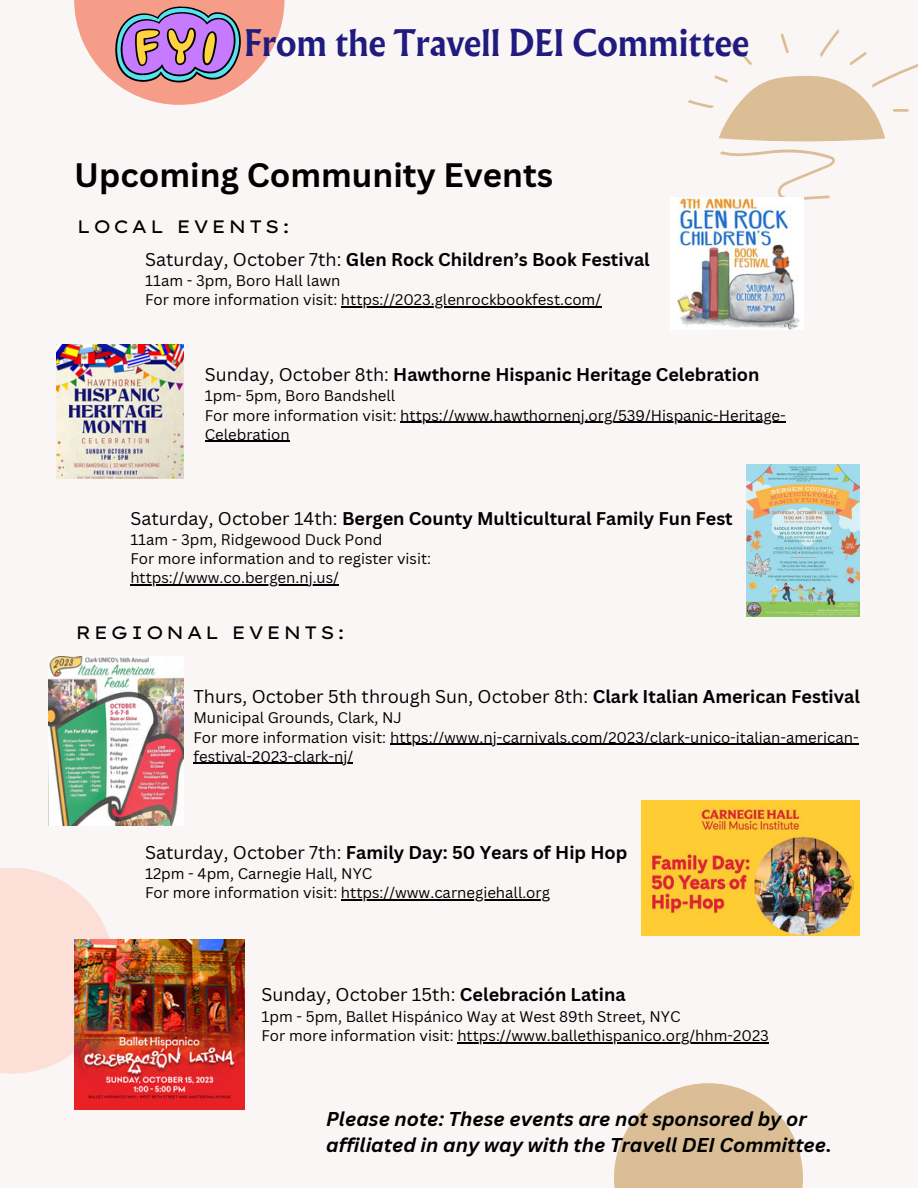
<style>
.page{position:relative;width:918px;height:1188px;background:#faf6f5}
.page>*{position:absolute;margin:0;border:0;box-sizing:border-box;transform-origin:0 0}
.t1{font:700 33px "Albertus Nova";color:#201b7e}
.t2{font:700 33px "Canva Sans";color:#000}
.t3{font:italic 700 19.5px/25.8px "Canva Sans";color:#000}
.t4{font:700 18px "Canva Sans";color:#000}
.t5{font:18px "Canva Sans";color:#000}
.t6{font:18px "Lexend Mega";letter-spacing:.135em;color:#000}
.t7{font:15px/19.2px "Canva Sans";color:#000}
.s1{font-weight:400}
.s2{font-weight:700}
</style>
<div class="page">
<div style="left:0;top:868px;width:115px;height:206px;background:#fce0d8"></div>
<svg style="left:74px;top:0;width:211px;height:105px;fill:#f59d89"></svg>
<svg style="left:614px;top:1083px;width:189px;height:105px;fill:#dbbe95"></svg>
<svg style="left:687px;top:29px;width:231px;height:112px"></svg>
<svg style="left:720px;top:149px;width:115px;height:51px"></svg>
<img style="left:677px;top:197px;width:126px;height:133px">
<img style="left:57px;top:344px;width:127px;height:134px">
<img style="left:746px;top:465px;width:114px;height:152px">
<img style="left:49px;top:657px;width:135px;height:169px">
<img style="left:641px;top:800px;width:218px;height:135px">
<img style="left:74px;top:940px;width:170px;height:170px">
<svg style="left:115px;top:6px;width:126px;height:77px"></svg>
<hr style="left:341px;top:900px;width:209px;height:1px;background:#000">
<hr style="left:341px;top:307px;width:260px;height:1px;background:#000">
<hr style="left:457px;top:1042px;width:312px;height:2px;background:#000">
<hr style="left:390px;top:744px;width:469px;height:1px;background:#000">
<hr style="left:193px;top:763px;width:160px;height:1px;background:#000">
<hr style="left:130px;top:585px;width:209px;height:1px;background:#000">
<hr style="left:400px;top:422px;width:386px;height:1px;background:#000">
<hr style="left:205px;top:441px;width:85px;height:1px;background:#000">
<p class="t1" style="left:244px;top:20px;width:507px">From the Travell DEI Committee</p>
<p class="t2" style="left:74px;top:151px;width:481px">Upcoming Community Events</p>
<p class="t6" style="left:77px;top:215px;width:215px">LOCAL EVENTS:</p>
<p class="t4" style="left:145px;top:246px;width:506px"><span class="s1">Saturday, October 7th:</span> Glen Rock Children’s Book Festival</p>
<p class="t7" style="left:145px;top:271px;width:197px">11am - 3pm, Boro Hall lawn</p>
<p class="t7" style="left:145px;top:290px;width:458px">For more information visit: https://2023.glenrockbookfest.com/</p>
<p class="t4" style="left:205px;top:362px;width:556px"><span class="s1">Sunday, October 8th:</span> Hawthorne Hispanic Heritage Celebration</p>
<p class="t7" style="left:205px;top:386px;width:192px">1pm- 5pm, Boro Bandshell</p>
<p class="t7" style="left:205px;top:405px;width:582px">For more information visit: https://www.hawthornenj.org/539/Hispanic-Heritage-<br>Celebration</p>
<p class="t4" style="left:130px;top:505px;width:604px"><span class="s1">Saturday, October 14th:</span> Bergen County Multicultural Family Fun Fest</p>
<p class="t7" style="left:130px;top:530px;width:254px">11am - 3pm, Ridgewood Duck Pond</p>
<p class="t7" style="left:130px;top:549px;width:302px">For more information and to register visit: https://www.co.bergen.nj.us/</p>
<p class="t6" style="left:75px;top:621px;width:271px">REGIONAL EVENTS:</p>
<p class="t5" style="left:193px;top:683px;width:668px">Thurs, October 5th through Sun, October 8th: <span class="s2">Clark Italian American Festival</span></p>
<p class="t7" style="left:193px;top:708px;width:210px">Municipal Grounds, Clark, NJ</p>
<p class="t7" style="left:193px;top:727px;width:667px">For more information visit: https://www.nj-carnivals.com/2023/clark-unico-italian-american&shy;festival-2023-clark-nj/</p>
<p class="t4" style="left:145px;top:839px;width:484px"><span class="s1">Saturday, October 7th:</span> Family Day: 50 Years of Hip Hop</p>
<p class="t7" style="left:145px;top:864px;width:229px">12pm - 4pm, Carnegie Hall, NYC</p>
<p class="t7" style="left:145px;top:883px;width:407px">For more information visit: https://www.carnegiehall.org</p>
<p class="t5" style="left:261px;top:982px;width:366px">Sunday, October 15th: <span class="s2">Celebración Latina</span></p>
<p class="t7" style="left:261px;top:1007px;width:421px">1pm - 5pm, Ballet Hispánico Way at West 89th Street, NYC</p>
<p class="t7" style="left:261px;top:1026px;width:509px">For more information visit: https://www.ballethispanico.org/hhm-2023</p>
<p class="t3" style="left:326px;top:1105px;width:507px">Please note: These events are not sponsored by or affiliated in any way with the Travell DEI Committee.</p>
</div>
